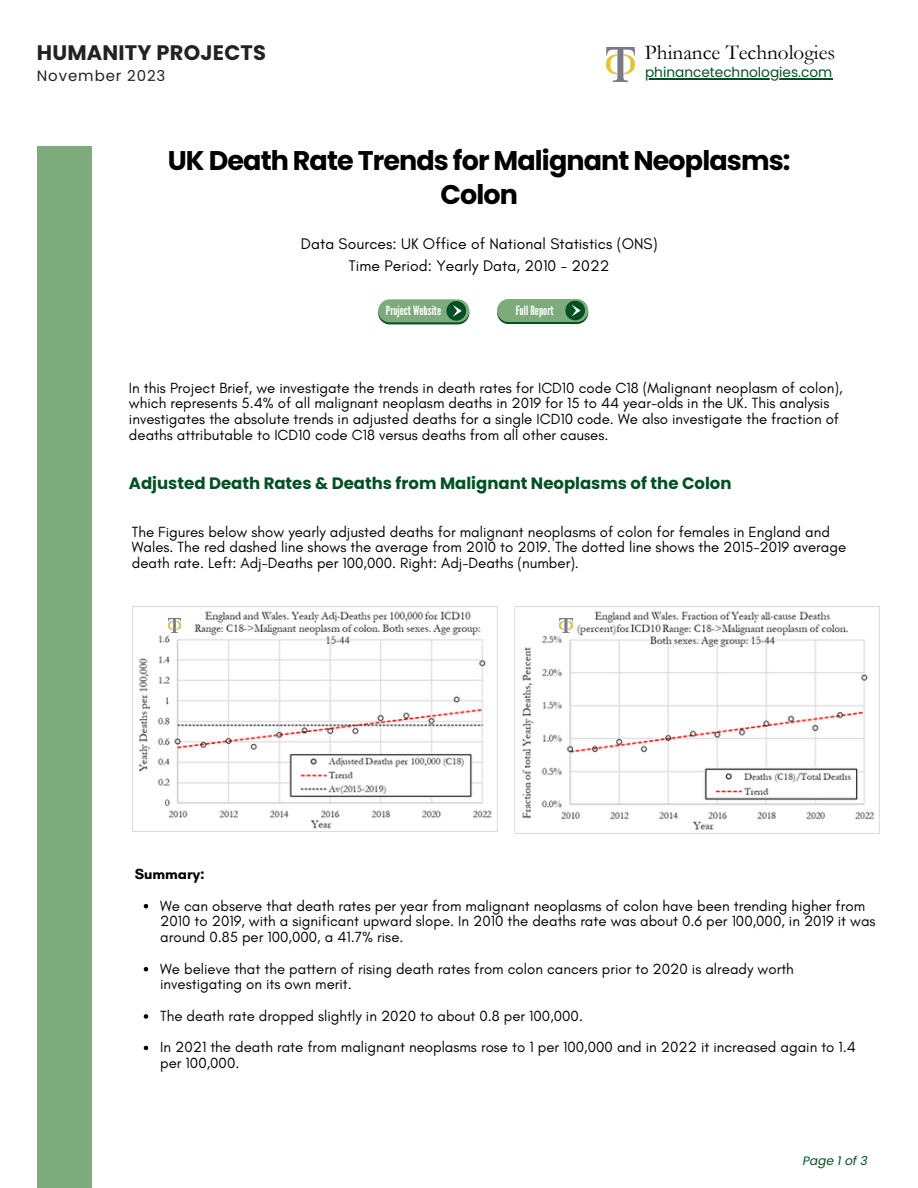
<style>
.page{position:relative;width:918px;height:1188px;background:#fff}
.page>*{position:absolute;margin:0;border:0;box-sizing:border-box;transform-origin:0 0}
.t1{font:700 27px "Poppins";letter-spacing:-.035em;color:#000}
.t2{font:21.15px "Garamond";color:#000}
.t3{font:700 21px "Poppins";letter-spacing:.01em;color:#222}
.t4{font:700 16.5px "Poppins";color:#015023}
.t5{font:15.6px "Glacial Indifference";letter-spacing:.005em;color:#000}
.t6{font:15px/15.8px "Glacial Indifference";color:#000}
.t7{font:15px "Poppins";letter-spacing:.06em;color:#222}
.t8{font:700 15px "Glacial Indifference";color:#000}
.t9{font:13.65px "Poppins";color:#015023}
.t10{font:12.75px "League Gothic";color:#fff}
.t11{font:italic 12.15px "Poppins";color:#015023}
</style>
<div class="page">
<div style="left:37px;top:146px;width:55px;height:1042px;background:#7eab7c"></div>
<img style="left:606px;top:47px;width:28px;height:35px">
<hr style="left:645px;top:78px;width:187px;height:2px;background:#015023">
<svg style="left:378px;top:299px;width:91px;height:25px;background:#6f9f74"></svg>
<svg style="left:497px;top:299px;width:91px;height:25px;background:#6c9d72"></svg>
<img style="left:132px;top:607px;width:366px;height:225px">
<img style="left:514px;top:607px;width:366px;height:226px">
<img style="left:560px;top:618px;width:12px;height:15px">
<img style="left:168px;top:618px;width:13px;height:15px">
<svg style="left:144px;top:904px;width:4px;height:4px"></svg>
<svg style="left:144px;top:967px;width:4px;height:4px"></svg>
<svg style="left:144px;top:1014px;width:4px;height:5px"></svg>
<svg style="left:144px;top:1046px;width:4px;height:4px"></svg>
<p class="t3" style="left:37px;top:38px;width:231px">HUMANITY PROJECTS</p>
<p class="t7" style="left:37px;top:66px;width:130px">November 2023</p>
<p class="t2" style="left:645px;top:41px;width:192px">Phinance Technologies</p>
<p class="t9" style="left:645px;top:63px;width:189px">phinancetechnologies.com</p>
<p class="t1" style="left:168px;top:142px;width:624px">UK Death Rate Trends for Malignant Neoplasms:</p>
<p class="t1" style="left:440px;top:176px;width:79px">Colon</p>
<p class="t5" style="left:301px;top:234px;width:358px">Data Sources: UK Office of National Statistics (ONS)</p>
<p class="t5" style="left:349px;top:256px;width:262px">Time Period: Yearly Data, 2010 - 2022</p>
<p class="t10" style="left:386px;top:303px;width:57px">Project Website</p>
<p class="t10" style="left:516px;top:303px;width:39px">FullReport</p>
<p class="t6" style="left:129px;top:379px;width:715px">In this Project Brief, we investigate the trends in death rates for ICD10 code C18 (Malignant neoplasm of colon), which represents 5.4% of all malignant neoplasm deaths in 2019 for 15 to 44 year-olds in the UK. This analysis investigates the absolute trends in adjusted deaths for a single ICD10 code. We also investigate the fraction of deaths attributable to ICD10 code C18 versus deaths from all other causes.</p>
<p class="t4" style="left:129px;top:471px;width:604px">Adjusted Death Rates &amp; Deaths from Malignant Neoplasms of the Colon</p>
<p class="t6" style="left:132px;top:523px;width:716px">The Figures below show yearly adjusted deaths for malignant neoplasms of colon for females in England and<br>Wales. The red dashed line shows the average from 2010 to 2019. The dotted line shows the 2015-2019 average death rate. Left: Adj-Deaths per 100,000. Right: Adj-Deaths (number).</p>
<p class="t8" style="left:135px;top:865px;width:72px">Summary:</p>
<p class="t6" style="left:160px;top:898px;width:717px">We can observe that death rates per year from malignant neoplasms of colon have been trending higher from<br>2010 to 2019, with a significant upward slope. In 2010 the deaths rate was about 0.6 per 100,000, in 2019 it was around 0.85 per 100,000, a 41.7% rise.</p>
<p class="t6" style="left:160px;top:961px;width:635px">We believe that the pattern of rising death rates from colon cancers prior to 2020 is already worth investigating on its own merit.</p>
<p class="t6" style="left:160px;top:1008px;width:424px">The death rate dropped slightly in 2020 to about 0.8 per 100,000.</p>
<p class="t6" style="left:160px;top:1039px;width:697px">In 2021 the death rate from malignant neoplasms rose to 1 per 100,000 and in 2022 it increased again to 1.4 per 100,000.</p>
<p class="t11" style="left:803px;top:1152px;width:66px">Page 1 of 3</p>
</div>
